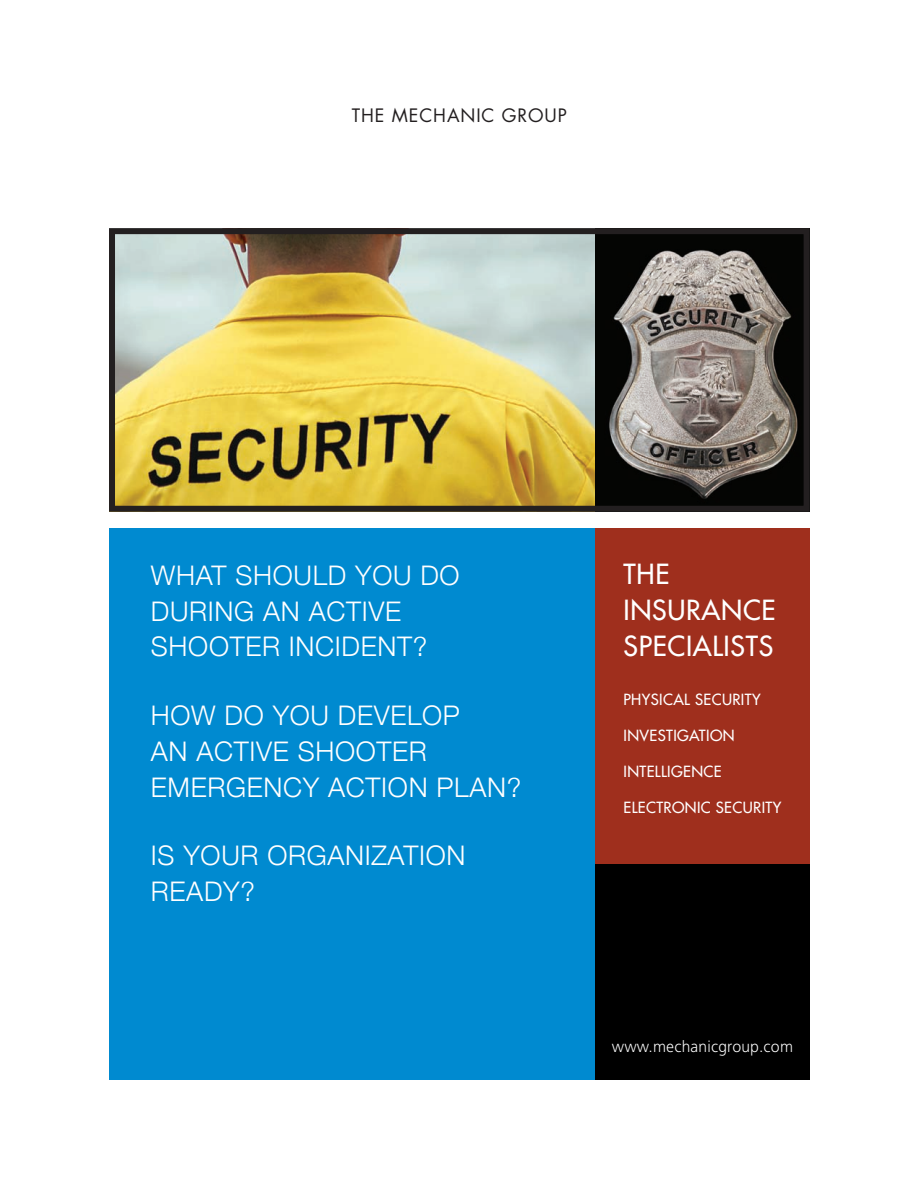
<style>
.page{position:relative;width:918px;height:1188px;background:#fff}
.page>*{position:absolute;margin:0;border:0;box-sizing:border-box;transform-origin:0 0}
.t1{font:300 27px/36px "Helvetica Neue";letter-spacing:.025em;color:#fff}
.t2{font:27px/36px "Futura";letter-spacing:.025em;color:#fff}
.t3{font:18px "Futura";letter-spacing:.05em;color:#231f20}
.t4{font:300 16.5px "Frutiger Next LT";letter-spacing:.01em;color:#fff}
.t5{font:15px "Futura";letter-spacing:.025em;color:#fff}
</style>
<div class="page">
<div style="left:109px;top:529px;width:692px;height:551px;background:#008ad0"></div>
<div style="left:595px;top:529px;width:215px;height:551px;background:#9f2f1d"></div>
<img style="left:116px;top:235px;width:479px;height:270px">
<img style="left:595px;top:235px;width:208px;height:270px">
<div style="left:595px;top:864px;width:215px;height:216px;background:#000"></div>
<div style="left:109px;top:228px;width:701px;height:284px;border:6px solid #231f20"></div>
<p class="t3" style="left:352px;top:103px;width:217px">THE MECHANIC GROUP</p>
<p class="t1" style="left:151px;top:556px;width:310px">WHAT SHOULD YOU DO<br>DURING AN ACTIVE<br>SHOOTER INCIDENT?</p>
<p class="t1" style="left:151px;top:697px;width:372px">HOW DO YOU DEVELOP<br>AN ACTIVE SHOOTER<br>EMERGENCY ACTION PLAN?</p>
<p class="t1" style="left:151px;top:837px;width:316px">IS YOUR ORGANIZATION<br>READY?</p>
<p class="t2" style="left:624px;top:556px;width:154px">THE<br>INSURANCE<br>SPECIALISTS</p>
<p class="t5" style="left:624px;top:691px;width:139px">PHYSICAL SECURITY</p>
<p class="t5" style="left:624px;top:727px;width:113px">INVESTIGATION</p>
<p class="t5" style="left:624px;top:763px;width:100px">INTELLIGENCE</p>
<p class="t5" style="left:624px;top:799px;width:159px">ELECTRONIC SECURITY</p>
<p class="t4" style="left:612px;top:1037px;width:183px">www.mechanicgroup.com</p>
</div>
